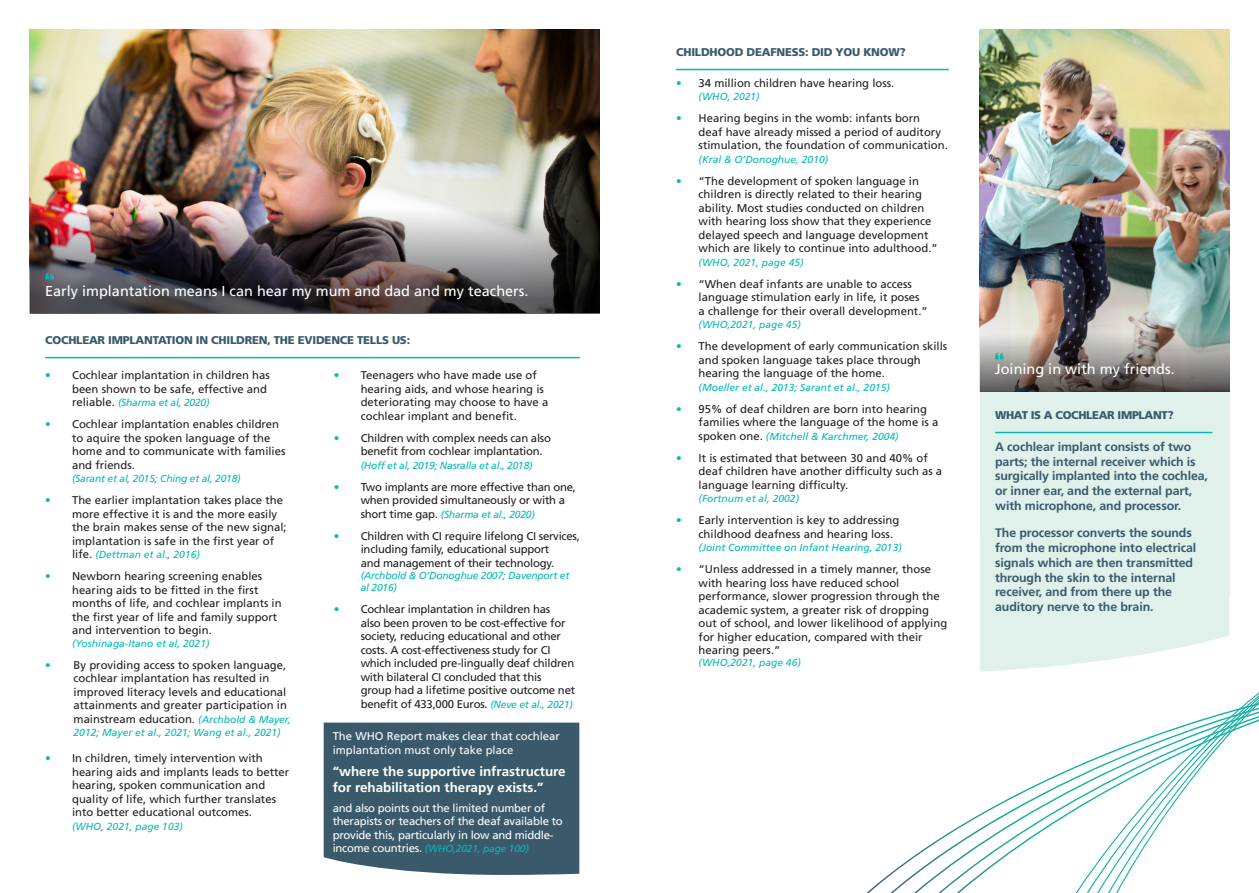
<style>
.page{position:relative;width:1259px;height:893px;background:#fff}
.page>*{position:absolute;margin:0;border:0;box-sizing:border-box;transform-origin:0 0}
.t1{font:14.4px "Frutiger";color:#fff}
.t2{font:700 13.35px/16px "Frutiger";color:#fff}
.t3{font:700 12.3px/14.7px "Frutiger";letter-spacing:-.01em;color:#3a5a6b}
.t4{font:11.25px/13.5px "Frutiger";color:#231f20}
.t5{font:11.25px/13.5px "Frutiger";letter-spacing:-.02em;color:#231f20}
.t6{font:11.25px/13.5px "Frutiger";letter-spacing:-.02em;color:#fff}
.t7{font:900 11.25px "Frutiger";letter-spacing:-.02em;color:#3a5a6b}
.t8{font:11.25px/13.5px "Frutiger";color:#fff}
.t9{font:italic 10.2px "Frutiger";color:#08b9b1}
.t10{font:italic 10.2px/12.3px "Frutiger";letter-spacing:-.02em;color:#08b9b1}
.s1{color:#08b9b1}
.s2{font-style:normal;font-size:11.25px;color:#231f20}
.s3{font-style:italic;font-size:10.2px;color:#08b9b1}
.s4{font-style:normal;font-size:11.25px;color:#fff}
</style>
<div class="page">
<img style="left:30px;top:30px;width:570px;height:179px">
<img style="left:30px;top:209px;width:570px;height:104px">
<div style="left:324px;top:723px;width:255px;height:152px;background:#3a5a6b"></div>
<hr style="left:45px;top:357px;width:535px;height:1px;background:#08b9b1">
<div style="left:980px;top:596px;width:249px;height:45px;background:#e0f1ec"></div>
<svg style="left:980px;top:641px;width:279px;height:62px"></svg>
<svg style="left:866px;top:703px;width:393px;height:190px"></svg>
<hr style="left:676px;top:69px;width:273px;height:1px;background:#08b9b1">
<div style="left:980px;top:392px;width:249px;height:204px;background:#e0f1ec"></div>
<hr style="left:995px;top:432px;width:217px;height:1px;background:#08b9b1">
<img style="left:980px;top:30px;width:249px;height:265px">
<img style="left:980px;top:295px;width:249px;height:97px">
<svg style="left:46px;top:273px;width:8px;height:6px"></svg>
<svg style="left:995px;top:353px;width:8px;height:6px"></svg>
<p class="t1" style="left:45px;top:282px;width:485px">Early implantation means I can hear my mum and dad and my teachers.</p>
<p class="t7" style="left:45px;top:333px;width:366px">COCHLEAR IMPLANTATION IN CHILDREN, THE EVIDENCE TELLS US:</p>
<p class="t4" style="left:45px;top:369px;width:226px;text-align:right"><span class="s1">•</span> Cochlear implantation in children has been shown to be safe, effective and</p>
<p class="t10" style="left:72px;top:397px;width:139px"><span class="s2">reliable.</span> (Sharma et al, 2020)</p>
<p class="t4" style="left:72px;top:418px;width:215px;text-indent:-27px"><span class="s1">•</span> Cochlear implantation enables children to aquire the spoken language of the home and to communicate with families and friends.</p>
<p class="t10" style="left:72px;top:473px;width:170px">(Sarant et al, 2015; Ching et al, 2018)</p>
<p class="t4" style="left:72px;top:494px;width:216px;text-indent:-27px"><span class="s1">•</span> The earlier implantation takes place the more effective it is and the more easily the brain makes sense of the new signal; implantation is safe in the first year of</p>
<p class="t9" style="left:72px;top:549px;width:129px"><span class="s2">life.</span> (Dettman et al., 2016)</p>
<p class="t4" style="left:72px;top:570px;width:211px;text-indent:-27px"><span class="s1">•</span> Newborn hearing screening enables hearing aids to be fitted in the first months of life, and cochlear implants in the first year of life and family support and intervention to begin.</p>
<p class="t9" style="left:72px;top:637px;width:139px">(Yoshinaga-Itano et al, 2021)</p>
<p class="t4" style="left:74px;top:658px;width:219px;text-indent:-28px"><span class="s1">•</span> By providing access to spoken language, cochlear implantation has resulted in improved literacy levels and educational attainments and greater participation in mainstream education. <span class="s3">(Archbold &amp; Mayer,</span></p>
<p class="t9" style="left:74px;top:727px;width:209px">2012; Mayer et al., 2021; Wang et al., 2021)</p>
<p class="t4" style="left:72px;top:752px;width:219px;text-indent:-27px"><span class="s1">•</span> In children, timely intervention with hearing aids and implants leads to better hearing, spoken communication and quality of life, which further translates into better educational outcomes.</p>
<p class="t9" style="left:72px;top:820px;width:112px">(WHO, 2021, page 103)</p>
<p class="t4" style="left:361px;top:369px;width:189px;text-indent:-27px"><span class="s1">•</span> Teenagers who have made use of hearing aids, and whose hearing is deteriorating may choose to have a cochlear implant and benefit.</p>
<p class="t5" style="left:361px;top:431px;width:192px;text-indent:-27px"><span class="s1">•</span> Children with complex needs can also benefit from cochlear implantation.</p>
<p class="t10" style="left:361px;top:459px;width:173px">(Hoff et al, 2019; Nasralla et al., 2018)</p>
<p class="t5" style="left:361px;top:480px;width:217px;text-indent:-27px"><span class="s1">•</span> Two implants are more effective than one, when provided simultaneously or with a</p>
<p class="t10" style="left:361px;top:508px;width:176px"><span class="s2">short time gap.</span> (Sharma et al., 2020)</p>
<p class="t5" style="left:334px;top:529px;width:248px;text-align:center"><span class="s1">•</span> Children with CI require lifelong CI services, including family, educational support<br>and management of their technology.</p>
<p class="t10" style="left:361px;top:569px;width:210px">(Archbold &amp; O’Donoghue 2007; Davenport et al 2016)</p>
<p class="t5" style="left:361px;top:603px;width:216px;text-indent:-27px"><span class="s1">•</span> Cochlear implantation in children has<br>also been proven to be cost-effective for society, reducing educational and other costs. A cost-effectiveness study for CI which included pre-lingually deaf children with bilateral CI concluded that this group had a lifetime positive outcome net benefit of 433,000 Euros. <span class="s3">(Neve et al., 2021)</span></p>
<p class="t8" style="left:333px;top:729px;width:229px">The WHO Report makes clear that cochlear implantation must only take place</p>
<p class="t2" style="left:333px;top:763px;width:234px">“where the supportive infrastructure for rehabilitation therapy exists.”</p>
<p class="t6" style="left:333px;top:801px;width:232px">and also points out the limited number of therapists or teachers of the deaf available to provide this, particularly in low and middle-</p>
<p class="t10" style="left:333px;top:843px;width:198px"><span class="s4">income countries.</span> (WHO,2021, page 100)</p>
<p class="t7" style="left:676px;top:45px;width:231px">CHILDHOOD DEAFNESS: DID YOU KNOW?</p>
<p class="t4" style="left:676px;top:76px;width:220px"><span class="s1">•</span> 34 million children have hearing loss.</p>
<p class="t9" style="left:698px;top:91px;width:63px">(WHO, 2021)</p>
<p class="t4" style="left:698px;top:111px;width:251px;text-indent:-22px"><span class="s1">•</span> Hearing begins in the womb: infants born<br>deaf have already missed a period of auditory stimulation, the foundation of communication.</p>
<p class="t9" style="left:698px;top:153px;width:131px">(Kral &amp; O’Donoghue, 2010)</p>
<p class="t4" style="left:698px;top:174px;width:241px;text-indent:-22px"><span class="s1">•</span> “The development of spoken language in children is directly related to their hearing ability. Most studies conducted on children with hearing loss show that they experience delayed speech and language development which are likely to continue into adulthood.”</p>
<p class="t9" style="left:698px;top:256px;width:107px">(WHO, 2021, page 45)</p>
<p class="t4" style="left:698px;top:277px;width:231px;text-indent:-22px"><span class="s1">•</span> “When deaf infants are unable to access language stimulation early in life, it poses a challenge for their overall development.”</p>
<p class="t9" style="left:698px;top:319px;width:104px">(WHO,2021, page 45)</p>
<p class="t4" style="left:698px;top:339px;width:250px;text-indent:-22px"><span class="s1">•</span> The development of early communication skills and spoken language takes place through hearing the language of the home.</p>
<p class="t9" style="left:698px;top:381px;width:193px">(Moeller et al., 2013; Sarant et al., 2015)</p>
<p class="t4" style="left:698px;top:402px;width:241px;text-indent:-22px"><span class="s1">•</span> 95% of deaf children are born into hearing families where the language of the home is a</p>
<p class="t9" style="left:698px;top:430px;width:201px"><span class="s2">spoken one.</span> (Mitchell &amp; Karchmer, 2004)</p>
<p class="t4" style="left:698px;top:451px;width:245px;text-indent:-22px"><span class="s1">•</span> It is estimated that between 30 and 40% of deaf children have another difficulty such as a language learning difficulty.</p>
<p class="t9" style="left:698px;top:493px;width:102px">(Fortnum et al, 2002)</p>
<p class="t4" style="left:698px;top:513px;width:202px;text-indent:-22px"><span class="s1">•</span> Early intervention is key to addressing childhood deafness and hearing loss.</p>
<p class="t9" style="left:698px;top:542px;width:205px">(Joint Committee on Infant Hearing, 2013)</p>
<p class="t4" style="left:698px;top:562px;width:250px;text-indent:-22px"><span class="s1">•</span> “Unless addressed in a timely manner, those with hearing loss have reduced school performance, slower progression through the academic system, a greater risk of dropping out of school, and lower likelihood of applying for higher education, compared with their hearing peers.”</p>
<p class="t9" style="left:698px;top:657px;width:104px">(WHO,2021, page 46)</p>
<p class="t1" style="left:995px;top:360px;width:181px">Joining in with my friends.</p>
<p class="t7" style="left:995px;top:408px;width:180px">WHAT IS A COCHLEAR IMPLANT?</p>
<p class="t3" style="left:995px;top:439px;width:214px">A cochlear implant consists of two parts; the internal receiver which is surgically implanted into the cochlea, or inner ear, and the external part, with microphone, and processor.</p>
<p class="t3" style="left:995px;top:526px;width:203px">The processor converts the sounds from the microphone into electrical signals which are then transmitted through the skin to the internal receiver, and from there up the auditory nerve to the brain.</p>
</div>
